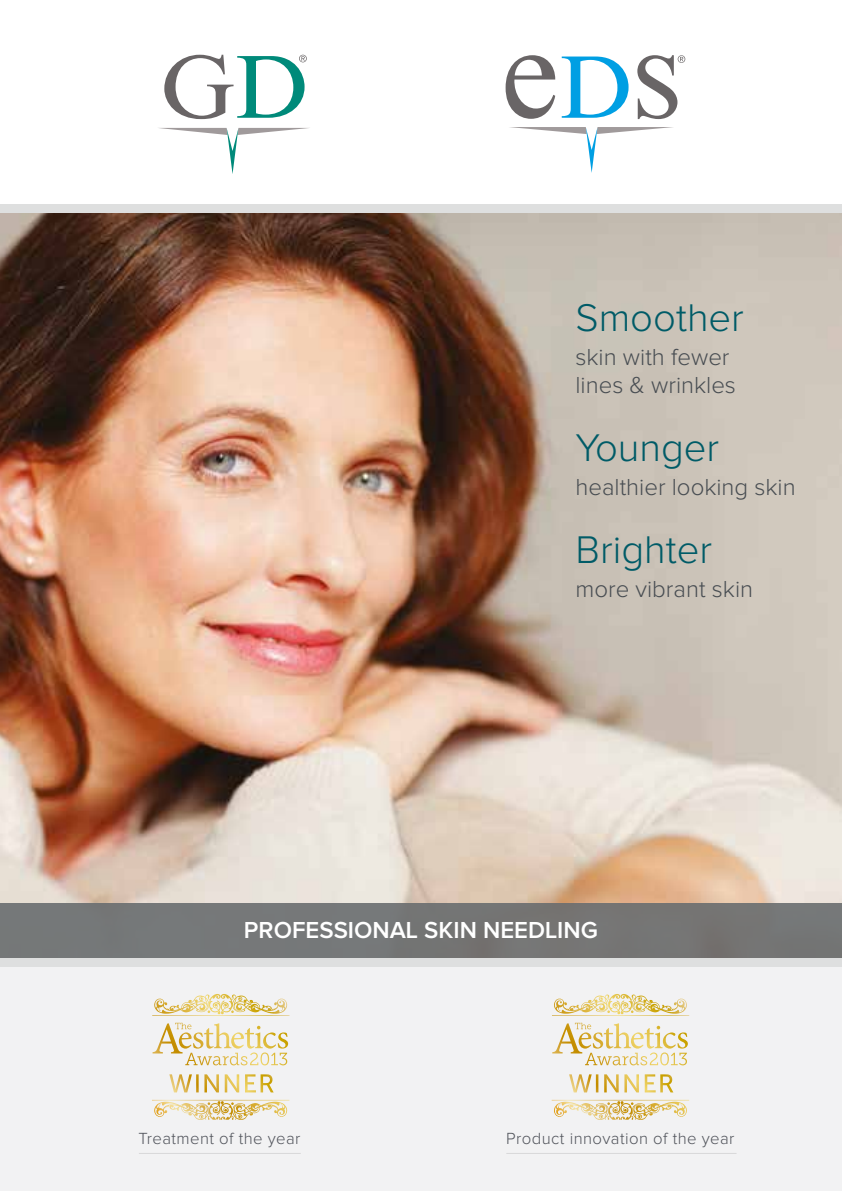
<style>
.page{position:relative;width:842px;height:1191px;background:#fff}
.page>*{position:absolute;margin:0;border:0;box-sizing:border-box;transform-origin:0 0}
.t1{font:300 40px "Proxima Nova";color:#005b67}
.t2{font:300 24px/28px "Proxima Nova";color:#484d52}
.t3{font:600 24px "Proxima Nova";color:#fff}
.t4{font:300 16.6px "Proxima Nova";letter-spacing:.025em;color:#50535a}
</style>
<div class="page">
<img style="left:0;top:213px;width:842px;height:690px">
<div style="left:0;top:204px;width:842px;height:9px;background:#dedfdf"></div>
<svg style="left:159px;top:128px;width:150px;height:46px"></svg>
<svg style="left:164px;top:55px;width:143px;height:64px"></svg>
<svg style="left:506px;top:55px;width:49px;height:64px"></svg>
<svg style="left:562px;top:57px;width:66px;height:61px"></svg>
<svg style="left:510px;top:127px;width:163px;height:46px"></svg>
<svg style="left:637px;top:55px;width:48px;height:64px"></svg>
<div style="left:0;top:903px;width:842px;height:61px;background:#757777"></div>
<div style="left:0;top:964px;width:842px;height:227px;background:#f2f2f3"></div>
<hr style="left:506px;top:1153px;width:230px;height:1px;background:#d8d8d9">
<svg style="left:209px;top:994px;width:23px;height:20px"></svg>
<svg style="left:169px;top:1074px;width:105px;height:18px"></svg>
<hr style="left:139px;top:1153px;width:162px;height:1px;background:#d8d8d9">
<div style="left:0;top:958px;width:842px;height:9px;background:#dedfdf"></div>
<svg style="left:609px;top:994px;width:23px;height:20px"></svg>
<svg style="left:569px;top:1074px;width:104px;height:18px"></svg>
<h1 class="t1" style="left:575px;top:299px;width:170px">Smoother</h1>
<p class="t2" style="left:575px;top:344px;width:162px">skin with fewer lines &amp; wrinkles</p>
<h1 class="t1" style="left:575px;top:429px;width:145px">Younger</h1>
<p class="t2" style="left:575px;top:474px;width:222px">healthier looking skin</p>
<h1 class="t1" style="left:575px;top:532px;width:138px">Brighter</h1>
<p class="t2" style="left:575px;top:576px;width:179px">more vibrant skin</p>
<p class="t3" style="left:244px;top:919px;width:355px">PROFESSIONAL SKIN NEEDLING</p>
<p class="t4" style="left:139px;top:1130px;width:163px">Treatment of the year</p>
<p class="t4" style="left:506px;top:1130px;width:230px">Product innovation of the year</p>
</div>
